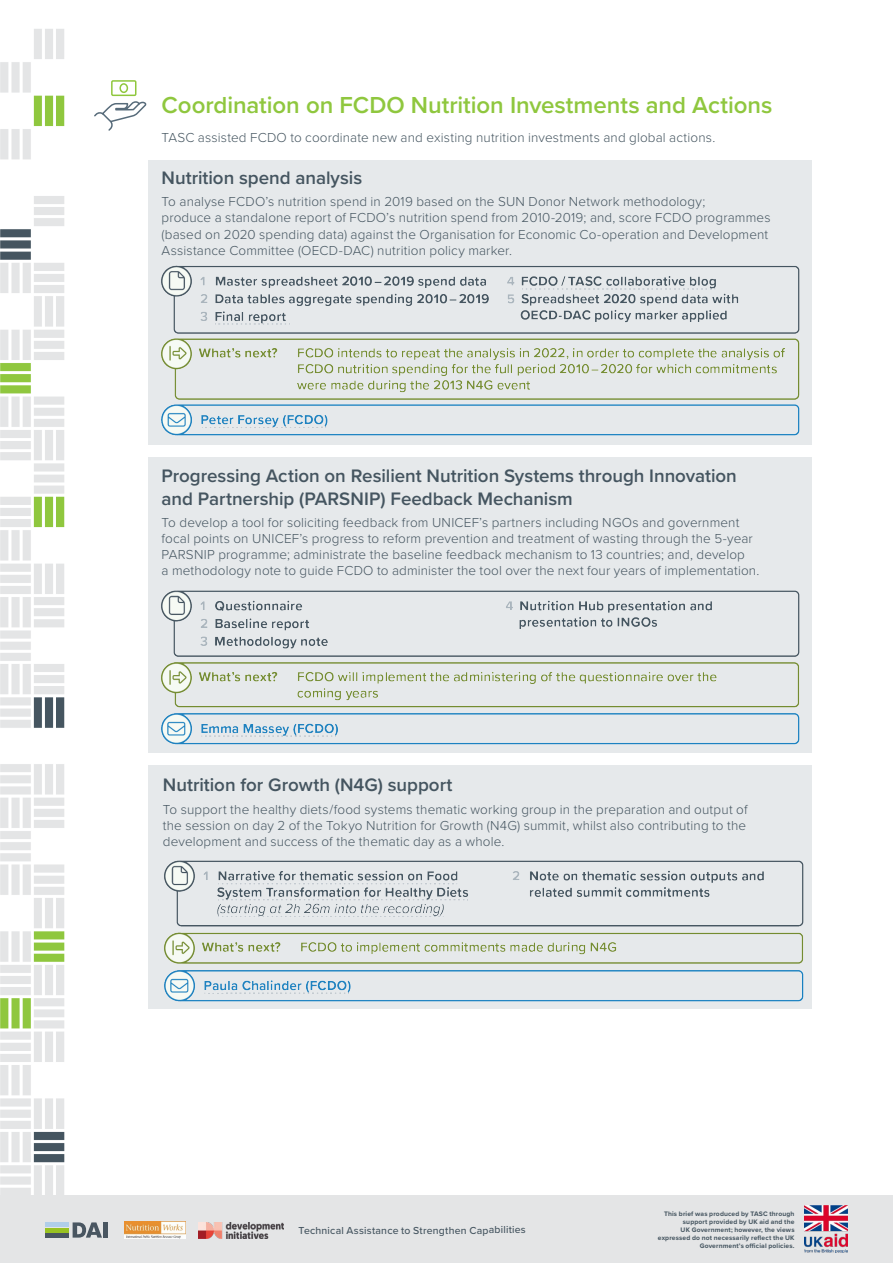
<style>
.page{position:relative;width:893px;height:1263px;background:#fff}
.page>*{position:absolute;margin:0;border:0;box-sizing:border-box;transform-origin:0 0}
.t1{font:600 24px "Proxima Nova";letter-spacing:-.005em;color:#8fc73e}
.t2{font:600 18.75px/22.5px "Proxima Nova";color:#455560}
.t3{font:300 13.5px/16.2px "Proxima Nova";letter-spacing:.01em;color:#455560}
.t4{font:500 10.5px "Proxima Nova";letter-spacing:.01em;color:#455560}
.t5{font:700 6.75px/8.1px "Proxima Nova";letter-spacing:.02em;color:#455560;text-align:right}
</style>
<div class="page">
<img style="left:0;top:29px;width:162px;height:1167px">
<div style="left:0;top:1196px;width:893px;height:67px;background:#e4e5e6"></div>
<div style="left:46px;top:1222px;width:23px;height:5px;background:#b0cee9"></div>
<hr style="left:46px;top:1228px;width:23px;height:4px;background:#98c222">
<hr style="left:46px;top:1233px;width:23px;height:4px;background:#495661">
<div style="left:103px;top:1222px;width:5px;height:15px;background:#495661"></div>
<svg style="left:73px;top:1222px;width:29px;height:15px"></svg>
<img style="left:125px;top:1222px;width:60px;height:16px">
<img style="left:199px;top:1222px;width:84px;height:16px">
<div style="left:149px;top:160px;width:663px;height:285px;background:#e6e9eb"></div>
<img style="left:161px;top:265px;width:639px;height:171px">
<svg style="left:93px;top:79px;width:55px;height:53px"></svg>
<div style="left:149px;top:766px;width:663px;height:243px;background:#e6e9eb"></div>
<div style="left:149px;top:457px;width:663px;height:296px;background:#e6e9eb"></div>
<img style="left:804px;top:1206px;width:43px;height:47px">
<img style="left:161px;top:590px;width:639px;height:155px">
<img style="left:164px;top:861px;width:639px;height:140px">
<h1 class="t1" style="left:162px;top:87px;width:612px">Coordination on FCDO Nutrition Investments and Actions</h1>
<p class="t3" style="left:162px;top:129px;width:555px">TASC assisted FCDO to coordinate new and existing nutrition investments and global actions.</p>
<h2 class="t2" style="left:162px;top:166px;width:202px">Nutrition spend analysis</h2>
<p class="t3" style="left:162px;top:193px;width:610px">To analyse FCDO’s nutrition spend in 2019 based on the SUN Donor Network methodology;<br>produce a standalone report of FCDO’s nutrition spend from 2010-2019; and, score FCDO programmes (based on 2020 spending data) against the Organisation for Economic Co-operation and Development Assistance Committee (OECD-DAC) nutrition policy marker.</p>
<h2 class="t2" style="left:162px;top:464px;width:577px">Progressing Action on Resilient Nutrition Systems through Innovation and Partnership (PARSNIP) Feedback Mechanism</h2>
<p class="t3" style="left:162px;top:513px;width:599px">To develop a tool for soliciting feedback from UNICEF’s partners including NGOs and government focal points on UNICEF’s progress to reform prevention and treatment of wasting through the 5-year PARSNIP programme; administrate the baseline feedback mechanism to 13 countries; and, develop<br>a methodology note to guide FCDO to administer the tool over the next four years of implementation.</p>
<h2 class="t2" style="left:163px;top:773px;width:291px">Nutrition for Growth (N4G) support</h2>
<p class="t3" style="left:163px;top:800px;width:586px;text-align:justify">To support the healthy diets / food systems thematic working group in the preparation and output of the session on day 2 of the Tokyo Nutrition for Growth (N4G) summit, whilst also contributing to the development and success of the thematic day as a whole.</p>
<p class="t4" style="left:299px;top:1222px;width:229px">Technical Assistance to Strengthen Capabilities</p>
<p class="t5" style="left:658px;top:1209px;width:138px">This brief was produced by TASC through support provided by UK aid and the<br>UK Government; however, the views expressed do not necessarily reflect the UK Government’s official policies.</p>
</div>
